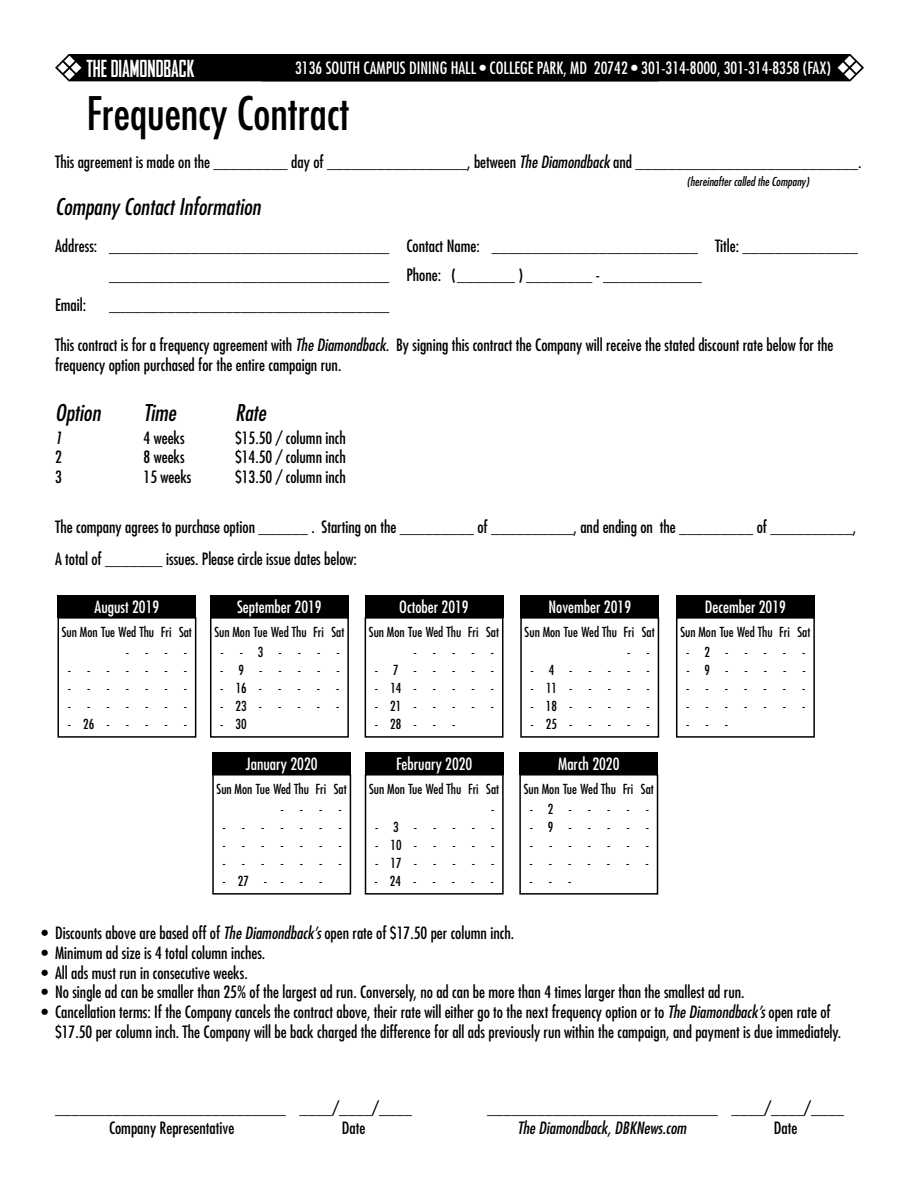
<style>
.page{position:relative;width:918px;height:1188px;background:#fff}
.page>*{position:absolute;margin:0;border:0;box-sizing:border-box;transform-origin:0 0}
.t1{font:condensed 45px "Futura";color:#000}
.t2{font:italic condensed 22.5px "Futura";color:#000}
.t3{font:700 condensed 22.5px "Agency FB";color:#fff}
.t4{font:condensed 16.5px/19.8px "Futura";color:#000}
.t5{font:condensed 16.5px "Futura";color:#fff}
.t6{font:italic condensed 16.5px "Futura";color:#000}
.t7{font:condensed 13.5px "Futura";color:#000}
.t8{font:italic condensed 12px "Futura";color:#000}
.s1{font-style:italic}
</style>
<div class="page">
<div style="left:55px;top:54px;width:809px;height:27px;background:#000"></div>
<div style="left:212px;top:752px;width:139px;height:23px;background:#000"></div>
<div style="left:365px;top:752px;width:139px;height:23px;background:#000"></div>
<div style="left:519px;top:752px;width:139px;height:23px;background:#000"></div>
<div style="left:58px;top:596px;width:138px;height:22px;background:#000"></div>
<div style="left:210px;top:596px;width:139px;height:22px;background:#000"></div>
<div style="left:365px;top:596px;width:138px;height:22px;background:#000"></div>
<div style="left:520px;top:596px;width:139px;height:22px;background:#000"></div>
<div style="left:676px;top:596px;width:139px;height:22px;background:#000"></div>
<div style="left:212px;top:774px;width:139px;height:121px;border:2px solid #000"></div>
<div style="left:365px;top:774px;width:139px;height:121px;border:2px solid #000"></div>
<div style="left:519px;top:774px;width:139px;height:121px;border:2px solid #000"></div>
<div style="left:58px;top:617px;width:138px;height:121px;border:2px solid #000"></div>
<div style="left:210px;top:617px;width:139px;height:121px;border:2px solid #000"></div>
<div style="left:365px;top:617px;width:138px;height:121px;border:2px solid #000"></div>
<div style="left:520px;top:617px;width:139px;height:121px;border:2px solid #000"></div>
<div style="left:676px;top:617px;width:139px;height:121px;border:2px solid #000"></div>
<h2 class="t3" style="left:86px;top:56px;width:109px">THE DIAMONDBACK</h2>
<p class="t5" style="left:295px;top:58px;width:537px">3136 SOUTH CAMPUS DINING HALL • COLLEGE PARK, MD 20742 • 301-314-8000, 301-314-8358 (FAX)</p>
<h1 class="t1" style="left:86px;top:85px;width:265px">Frequency Contract</h1>
<p class="t8" style="left:687px;top:174px;width:124px">(hereinafter called the Company)</p>
<p class="t4" style="left:55px;top:152px;width:808px">This agreement is made on the _________ day of _________________, between <span class="s1">The Diamondback</span> and ___________________________.</p>
<h2 class="t2" style="left:55px;top:192px;width:207px">Company Contact Information</h2>
<p class="t4" style="left:55px;top:236px;width:804px">Address: __________________________________ Contact Name: _________________________ Title: ______________</p>
<p class="t4" style="left:109px;top:265px;width:594px">__________________________________ Phone: (_______ ) ________ - ____________</p>
<p class="t4" style="left:55px;top:295px;width:33px">Email:</p>
<p class="t4" style="left:109px;top:295px;width:282px">__________________________________</p>
<p class="t4" style="left:55px;top:335px;width:780px">This contract is for a frequency agreement with <span class="s1">The Diamondback.</span> By signing this contract the Company will receive the stated discount rate below for the frequency option purchased for the entire campaign run.</p>
<h2 class="t2" style="left:55px;top:398px;width:47px">Option</h2>
<h2 class="t2" style="left:144px;top:398px;width:34px">Time</h2>
<h2 class="t2" style="left:235px;top:398px;width:33px">Rate</h2>
<p class="t6" style="left:55px;top:427px;width:8px">1</p>
<p class="t4" style="left:144px;top:428px;width:43px">4 weeks</p>
<p class="t4" style="left:235px;top:428px;width:112px">$15.50 / column inch</p>
<p class="t4" style="left:55px;top:447px;width:8px">2</p>
<p class="t4" style="left:144px;top:447px;width:43px">8 weeks</p>
<p class="t4" style="left:235px;top:447px;width:112px">$14.50 / column inch</p>
<p class="t4" style="left:55px;top:467px;width:8px">3</p>
<p class="t4" style="left:144px;top:467px;width:49px">15 weeks</p>
<p class="t4" style="left:235px;top:467px;width:112px">$13.50 / column inch</p>
<p class="t4" style="left:55px;top:511px;width:803px;line-height:31.8px">The company agrees to purchase option ______ . Starting on the _________ of __________, and ending on the _________ of __________,<br>A total of _______ issues. Please circle issue dates below:</p>
<p class="t5" style="left:95px;top:597px;width:66px">August 2019</p>
<p class="t5" style="left:237px;top:597px;width:86px">September 2019</p>
<p class="t5" style="left:399px;top:597px;width:71px">October 2019</p>
<p class="t5" style="left:548px;top:597px;width:84px">November 2019</p>
<p class="t5" style="left:705px;top:597px;width:83px">December 2019</p>
<p class="t7" style="left:62px;top:623px;width:132px">Sun Mon Tue Wed Thu Fri Sat</p>
<p class="t7" style="left:214px;top:623px;width:132px">Sun Mon Tue Wed Thu Fri Sat</p>
<p class="t7" style="left:369px;top:623px;width:132px">Sun Mon Tue Wed Thu Fri Sat</p>
<p class="t7" style="left:525px;top:623px;width:132px">Sun Mon Tue Wed Thu Fri Sat</p>
<p class="t7" style="left:680px;top:623px;width:132px">Sun Mon Tue Wed Thu Fri Sat</p>
<p class="t7" style="left:126px;top:644px;width:63px">----</p>
<p class="t7" style="left:220px;top:644px;width:121px">--3----</p>
<p class="t7" style="left:414px;top:644px;width:82px">-----</p>
<p class="t7" style="left:627px;top:644px;width:24px">- -</p>
<p class="t7" style="left:686px;top:644px;width:121px">-2-----</p>
<p class="t7" style="left:68px;top:662px;width:121px">-------</p>
<p class="t7" style="left:220px;top:662px;width:121px">-9-----</p>
<p class="t7" style="left:375px;top:662px;width:121px">-7-----</p>
<p class="t7" style="left:531px;top:662px;width:121px">-4-----</p>
<p class="t7" style="left:686px;top:662px;width:121px">-9-----</p>
<p class="t7" style="left:68px;top:680px;width:121px">-------</p>
<p class="t7" style="left:220px;top:680px;width:121px">-16-----</p>
<p class="t7" style="left:375px;top:680px;width:121px">-14-----</p>
<p class="t7" style="left:531px;top:680px;width:121px">-11-----</p>
<p class="t7" style="left:686px;top:680px;width:121px">-------</p>
<p class="t7" style="left:68px;top:697px;width:121px">-------</p>
<p class="t7" style="left:220px;top:697px;width:121px">-23-----</p>
<p class="t7" style="left:375px;top:697px;width:121px">-21-----</p>
<p class="t7" style="left:531px;top:697px;width:121px">-18-----</p>
<p class="t7" style="left:686px;top:697px;width:121px">-------</p>
<p class="t7" style="left:68px;top:715px;width:121px">-26-----</p>
<p class="t7" style="left:220px;top:715px;width:28px">- 30</p>
<p class="t7" style="left:375px;top:715px;width:82px">-28- - -</p>
<p class="t7" style="left:530px;top:715px;width:121px">-25-----</p>
<p class="t7" style="left:686px;top:715px;width:43px">---</p>
<p class="t5" style="left:246px;top:754px;width:73px">January 2020</p>
<p class="t5" style="left:396px;top:754px;width:78px">February 2020</p>
<p class="t5" style="left:558px;top:754px;width:63px">March 2020</p>
<p class="t7" style="left:217px;top:780px;width:132px">Sun Mon Tue Wed Thu Fri Sat</p>
<p class="t7" style="left:369px;top:780px;width:132px">Sun Mon Tue Wed Thu Fri Sat</p>
<p class="t7" style="left:524px;top:780px;width:132px">Sun Mon Tue Wed Thu Fri Sat</p>
<p class="t7" style="left:281px;top:801px;width:63px">----</p>
<p class="t7" style="left:491px;top:801px;width:5px">-</p>
<p class="t7" style="left:530px;top:801px;width:121px">-2-----</p>
<p class="t7" style="left:223px;top:819px;width:121px">-------</p>
<p class="t7" style="left:375px;top:819px;width:121px">-3-----</p>
<p class="t7" style="left:530px;top:819px;width:121px">-9-----</p>
<p class="t7" style="left:223px;top:837px;width:121px">-------</p>
<p class="t7" style="left:375px;top:837px;width:121px">-10-----</p>
<p class="t7" style="left:530px;top:837px;width:121px">-------</p>
<p class="t7" style="left:223px;top:854px;width:121px">-------</p>
<p class="t7" style="left:375px;top:854px;width:121px">-17-----</p>
<p class="t7" style="left:530px;top:854px;width:121px">-------</p>
<p class="t7" style="left:375px;top:872px;width:121px">-24-----</p>
<p class="t7" style="left:530px;top:872px;width:43px">---</p>
<p class="t7" style="left:222px;top:872px;width:101px">-27 -- - -</p>
<p class="t4" style="left:41px;top:923px;width:474px">• Discounts above are based off of <span class="s1">The Diamondback’s</span> open rate of $17.50 per column inch.</p>
<p class="t4" style="left:41px;top:943px;width:225px">• Minimum ad size is 4 total column inches.</p>
<p class="t4" style="left:41px;top:963px;width:208px">• All ads must run in consecutive weeks.</p>
<p class="t4" style="left:41px;top:982px;width:705px">• No single ad can be smaller than 25% of the largest ad run. Conversely, no ad can be more than 4 times larger than the smallest ad run.</p>
<p class="t4" style="left:55px;top:1002px;width:788px;text-indent:-14px">• Cancellation terms: If the Company cancels the contract above, their rate will either go to the next frequency option or to <span class="s1">The Diamondback’s</span> open rate of $17.50 per column inch. The Company will be back charged the difference for all ads previously run within the campaign, and payment is due immediately.</p>
<p class="t4" style="left:55px;top:1098px;width:358px">____________________________ ____/____/____</p>
<p class="t4" style="left:487px;top:1098px;width:358px">____________________________ ____/____/____</p>
<p class="t4" style="left:109px;top:1118px;width:127px">Company Representative</p>
<p class="t4" style="left:342px;top:1118px;width:25px">Date</p>
<p class="t6" style="left:517px;top:1118px;width:170px">The Diamondback, DBKNews.com</p>
<p class="t4" style="left:774px;top:1118px;width:25px">Date</p>
</div>
